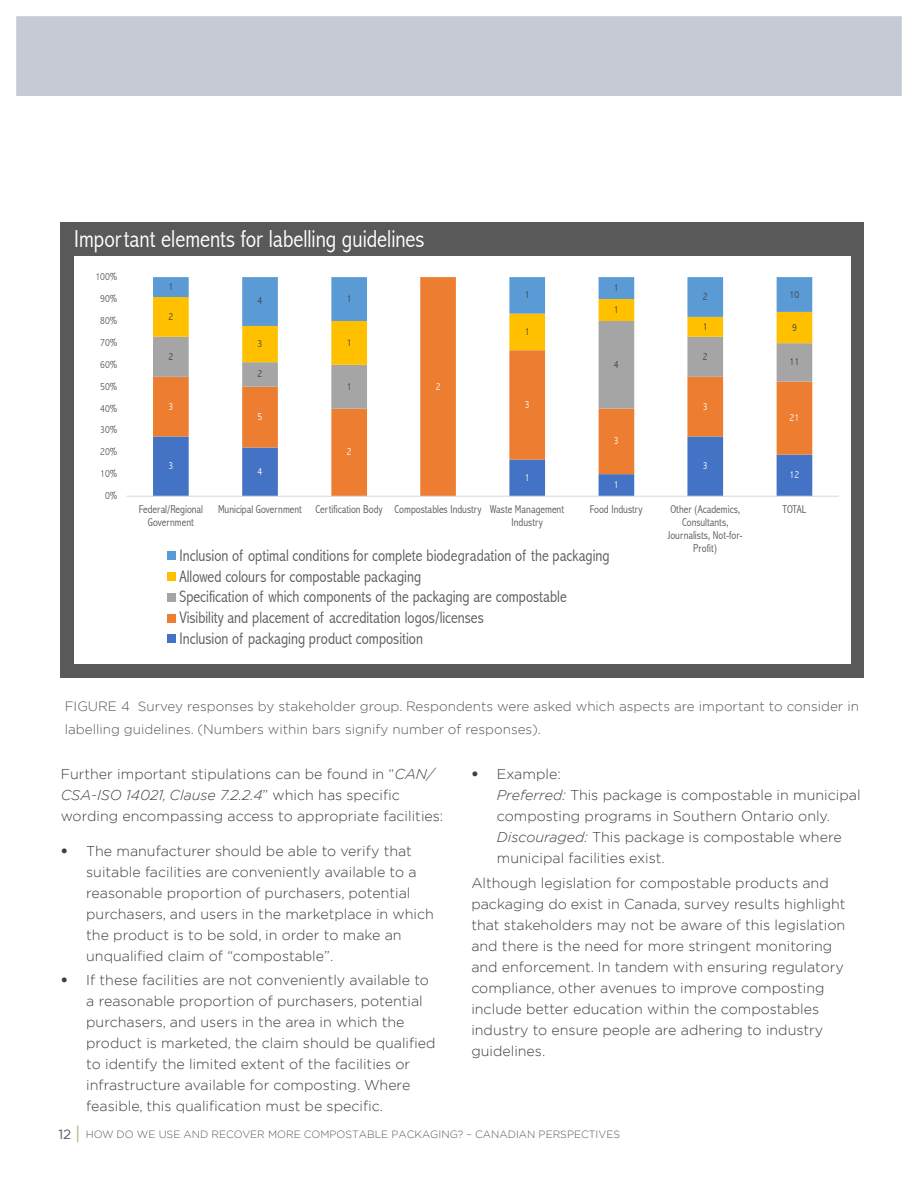
<style>
.page{position:relative;width:918px;height:1188px;background:#fff}
.page>*{position:absolute;margin:0;border:0;box-sizing:border-box;transform-origin:0 0}
.t1{font:300 condensed 24.6px "Abadi";color:#fff}
.t2{font:300 condensed 16.65px/20.7px "Abadi";color:#595959}
.bulk{font:300 14.25px/21px "Gotham";color:#3e3e3f}
.t3{font:300 13.5px/22.5px "Gotham";color:#57585a}
.t4{font:300 condensed 11.4px/13.2px "Abadi";color:#595959;text-align:center}
.t5{font:300 10.5px "Gotham";color:#57585a}
.t6{font:300 condensed 10.5px "Abadi";color:#595959}
.t7{font:300 condensed 10.5px "Abadi";color:#404040}
.t8{font:300 condensed 10.5px "Abadi";color:#fff}
.s1{font-style:italic}
.s2{font-weight:900}
.s3{font-weight:400;font-size:13.5px}
.s4{font-weight:400;font-size:18px;color:#a8b980}
</style>
<div class="page">
<div style="left:61px;top:223px;width:803px;height:455px;background:#595959"></div>
<div style="left:74px;top:256px;width:776px;height:407px;background:#fff"></div>
<svg style="left:153px;top:409px;width:659px;height:87px"></svg>
<svg style="left:153px;top:365px;width:659px;height:44px"></svg>
<svg style="left:153px;top:326px;width:659px;height:39px"></svg>
<svg style="left:153px;top:277px;width:659px;height:49px"></svg>
<hr style="left:126px;top:496px;width:713px;height:1px;background:#d9d9d9">
<div style="left:167px;top:552px;width:9px;height:8px;background:#5b9bd5"></div>
<div style="left:167px;top:572px;width:9px;height:9px;background:#ffc000"></div>
<div style="left:167px;top:593px;width:9px;height:9px;background:#a5a5a5"></div>
<div style="left:167px;top:614px;width:9px;height:9px;background:#ed7d31"></div>
<div style="left:167px;top:635px;width:9px;height:8px;background:#4472c4"></div>
<div style="left:0;top:0;width:918px;height:95px;background:#c6cad5"></div>
<div style="left:0;top:0;width:918px;height:1188px;border:16px solid #fff"></div>
<p class="t1" style="left:74px;top:225px;width:352px">Important elements for labelling guidelines</p>
<p class="t6" style="left:95px;top:270px;width:23px">100%</p>
<p class="t6" style="left:100px;top:292px;width:19px">90%</p>
<p class="t6" style="left:100px;top:314px;width:19px">80%</p>
<p class="t7" style="left:169px;top:280px;width:6px">1</p>
<p class="t7" style="left:169px;top:310px;width:6px">2</p>
<p class="t7" style="left:258px;top:295px;width:6px">4</p>
<p class="t7" style="left:347px;top:292px;width:6px">1</p>
<p class="t7" style="left:525px;top:289px;width:6px">1</p>
<p class="t7" style="left:525px;top:325px;width:6px">1</p>
<p class="t7" style="left:614px;top:281px;width:6px">1</p>
<p class="t7" style="left:614px;top:303px;width:6px">1</p>
<p class="t7" style="left:703px;top:290px;width:6px">2</p>
<p class="t7" style="left:790px;top:288px;width:11px">10</p>
<p class="t7" style="left:703px;top:320px;width:6px">1</p>
<p class="t7" style="left:792px;top:321px;width:6px">9</p>
<p class="t6" style="left:100px;top:336px;width:19px">70%</p>
<p class="t7" style="left:258px;top:337px;width:6px">3</p>
<p class="t7" style="left:347px;top:336px;width:6px">1</p>
<p class="t6" style="left:100px;top:358px;width:19px">60%</p>
<p class="t7" style="left:169px;top:350px;width:6px">2</p>
<p class="t7" style="left:614px;top:358px;width:6px">4</p>
<p class="t7" style="left:703px;top:350px;width:6px">2</p>
<p class="t7" style="left:790px;top:356px;width:11px">11</p>
<p class="t7" style="left:258px;top:368px;width:6px">2</p>
<p class="t6" style="left:100px;top:380px;width:19px">50%</p>
<p class="t7" style="left:347px;top:380px;width:6px">1</p>
<p class="t8" style="left:436px;top:380px;width:6px">2</p>
<p class="t6" style="left:100px;top:402px;width:19px">40%</p>
<p class="t8" style="left:169px;top:400px;width:6px">3</p>
<p class="t8" style="left:258px;top:411px;width:6px">5</p>
<p class="t8" style="left:525px;top:398px;width:6px">3</p>
<p class="t8" style="left:703px;top:400px;width:6px">3</p>
<p class="t8" style="left:790px;top:411px;width:11px">21</p>
<p class="t6" style="left:100px;top:424px;width:19px">30%</p>
<p class="t8" style="left:614px;top:435px;width:6px">3</p>
<p class="t6" style="left:100px;top:446px;width:19px">20%</p>
<p class="t8" style="left:347px;top:446px;width:6px">2</p>
<p class="t6" style="left:100px;top:468px;width:19px">10%</p>
<p class="t8" style="left:169px;top:460px;width:6px">3</p>
<p class="t8" style="left:258px;top:465px;width:6px">4</p>
<p class="t8" style="left:525px;top:471px;width:6px">1</p>
<p class="t8" style="left:614px;top:479px;width:6px">1</p>
<p class="t8" style="left:703px;top:460px;width:6px">3</p>
<p class="t8" style="left:790px;top:469px;width:11px">12</p>
<p class="t6" style="left:105px;top:490px;width:14px">0%</p>
<p class="t4" style="left:139px;top:502px;width:66px">Federal/Regional<br>Government</p>
<p class="t4" style="left:512px;top:502px;width:54px;text-align:left;text-indent:-294px">Municipal Government Certification Body Compostables Industry Waste Management<br>Industry</p>
<p class="t4" style="left:590px;top:502px;width:54px">Food Industry</p>
<p class="t4" style="left:668px;top:502px;width:76px">Other (Academics,<br>Consultants,<br>Journalists, Not-for-<br>Profit)</p>
<p class="t4" style="left:783px;top:502px;width:25px">TOTAL</p>
<p class="t2" style="left:179px;top:545px;width:432px">Inclusion of optimal conditions for complete biodegradation of the packaging Allowed colours for compostable packaging<br>Specification of which components of the packaging are compostable Visibility and placement of accreditation logos/licenses<br>Inclusion of packaging product composition</p>
<p class="t3" style="left:65px;top:695px;width:796px">FIGURE 4 Survey responses by stakeholder group. Respondents were asked which aspects are important to consider in labelling guidelines. (Numbers within bars signify number of responses).</p>
<p class="bulk" style="left:61px;top:763px;width:384px">Further important stipulations can be found in “<span class="s1">CAN/<br>CSA-ISO 14021, Clause 7.2.2.4</span>” which has specific wording encompassing access to appropriate facilities:</p>
<p class="bulk" style="left:86px;top:840px;width:349px;text-indent:-26px"><span class="s2">•</span> The manufacturer should be able to verify that suitable facilities are conveniently available to a reasonable proportion of purchasers, potential purchasers, and users in the marketplace in which the product is to be sold, in order to make an unqualified claim of “compostable”.</p>
<p class="bulk" style="left:86px;top:969px;width:351px;text-indent:-26px"><span class="s2">•</span> If these facilities are not conveniently available to a reasonable proportion of purchasers, potential purchasers, and users in the area in which the product is marketed, the claim should be qualified to identify the limited extent of the facilities or infrastructure available for composting. Where feasible, this qualification must be specific.</p>
<p class="bulk" style="left:497px;top:763px;width:365px;text-indent:-26px"><span class="s2">•</span> Example:<br><span class="s1">Preferred:</span> This package is compostable in municipal composting programs in Southern Ontario only.<br><span class="s1">Discouraged:</span> This package is compostable where municipal facilities exist.</p>
<p class="bulk" style="left:471px;top:872px;width:376px">Although legislation for compostable products and packaging do exist in Canada, survey results highlight that stakeholders may not be aware of this legislation and there is the need for more stringent monitoring and enforcement. In tandem with ensuring regulatory compliance, other avenues to improve composting include better education within the compostables industry to ensure people are adhering to industry guidelines.</p>
<p class="t5" style="left:58px;top:1128px;width:563px"><span class="s3">12</span> <span class="s4">|</span> HOW DO WE USE AND RECOVER MORE COMPOSTABLE PACKAGING? – CANADIAN PERSPECTIVES</p>
</div>
